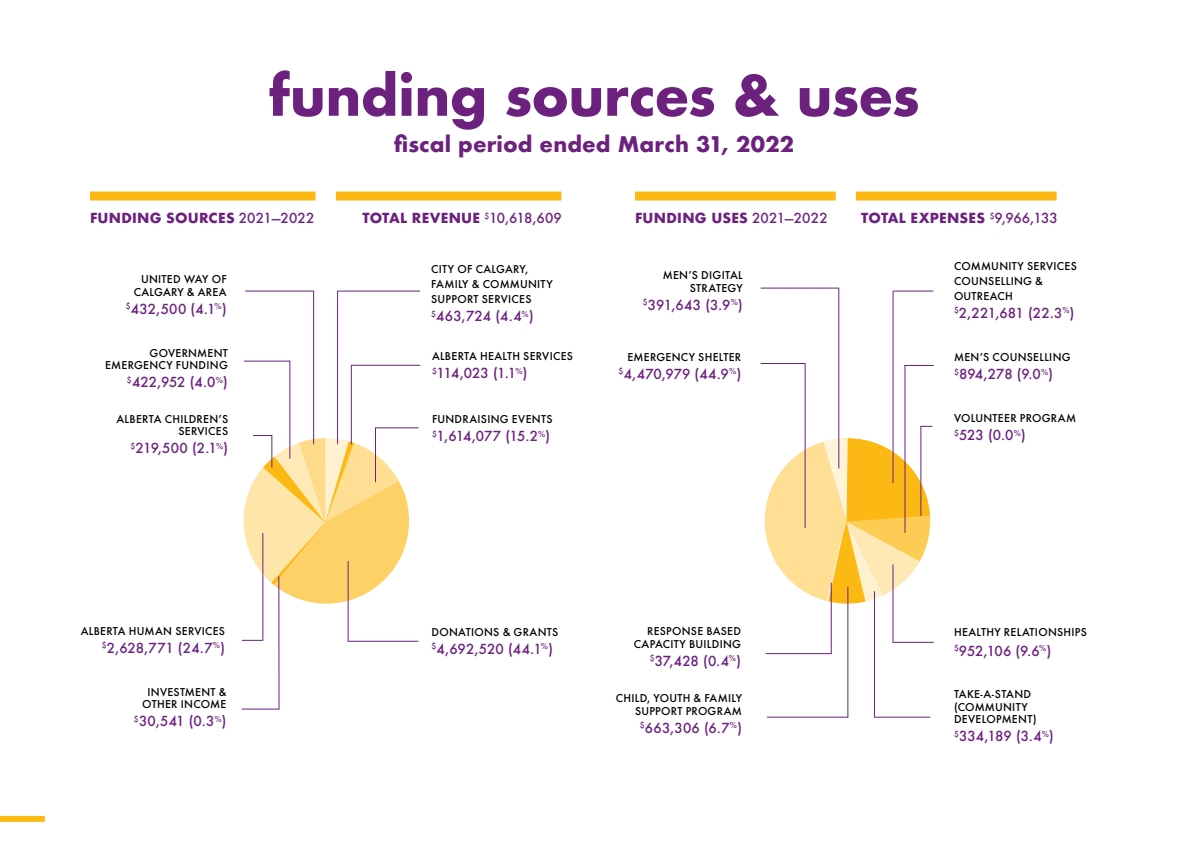
<style>
.page{position:relative;width:1188px;height:864px;background:#fff}
.page>*{position:absolute;margin:0;border:0;box-sizing:border-box;transform-origin:0 0}
.t1{font:700 54px "Futura";letter-spacing:-.01em;color:#6c217f}
.t2{font:700 21px "Futura";letter-spacing:.005em;color:#6c217f}
.t3{font:500 13.5px "Futura";color:#6c217f}
.t4{font:700 13.5px "Futura";letter-spacing:.015em;color:#6c217f}
.t5{font:500 10.5px/12.6px "Futura";letter-spacing:.025em;color:#000;text-align:right}
.s1{font-weight:500}
</style>
<div class="page">
<div style="left:0;top:816px;width:45px;height:6px;background:#fdb913"></div>
<svg style="left:765px;top:438px;width:165px;height:168px"></svg>
<div style="left:635px;top:192px;width:201px;height:9px;background:#fdb913"></div>
<div style="left:856px;top:192px;width:201px;height:9px;background:#fdb913"></div>
<div style="left:760px;top:434px;width:175px;height:174px;border:4px solid #fff;border-radius:50%"></div>
<hr style="left:893px;top:291px;width:1px;height:192px;background:#6c217f">
<hr style="left:838px;top:288px;width:1px;height:180px;background:#6c217f">
<hr style="left:805px;top:363px;width:1px;height:165px;background:#6c217f">
<hr style="left:831px;top:583px;width:1px;height:71px;background:#6c217f">
<hr style="left:848px;top:587px;width:1px;height:131px;background:#6c217f">
<hr style="left:905px;top:365px;width:1px;height:168px;background:#6c217f">
<hr style="left:893px;top:564px;width:1px;height:78px;background:#6c217f">
<hr style="left:874px;top:591px;width:1px;height:126px;background:#6c217f">
<hr style="left:921px;top:426px;width:1px;height:90px;background:#6c217f">
<hr style="left:894px;top:291px;width:39px;height:1px;background:#6c217f">
<hr style="left:761px;top:288px;width:77px;height:1px;background:#6c217f">
<hr style="left:761px;top:363px;width:44px;height:1px;background:#6c217f">
<svg style="left:906px;top:365px;width:28px;height:1px"></svg>
<hr style="left:893px;top:642px;width:41px;height:1px;background:#6c217f">
<hr style="left:766px;top:653px;width:66px;height:1px;background:#6c217f">
<hr style="left:767px;top:717px;width:81px;height:1px;background:#6c217f">
<hr style="left:874px;top:717px;width:56px;height:1px;background:#6c217f">
<div style="left:90px;top:192px;width:226px;height:9px;background:#fdb913"></div>
<div style="left:336px;top:192px;width:225px;height:9px;background:#fdb913"></div>
<hr style="left:375px;top:428px;width:1px;height:54px;background:#6c217f">
<hr style="left:351px;top:365px;width:1px;height:79px;background:#6c217f">
<hr style="left:337px;top:291px;width:1px;height:153px;background:#6c217f">
<hr style="left:313px;top:291px;width:1px;height:153px;background:#6c217f">
<hr style="left:290px;top:361px;width:1px;height:98px;background:#6c217f">
<hr style="left:375px;top:427px;width:43px;height:1px;background:#6c217f">
<hr style="left:351px;top:365px;width:69px;height:1px;background:#6c217f">
<hr style="left:338px;top:291px;width:82px;height:1px;background:#6c217f">
<hr style="left:245px;top:291px;width:69px;height:1px;background:#6c217f">
<hr style="left:244px;top:361px;width:46px;height:1px;background:#6c217f">
<svg style="left:243px;top:434px;width:166px;height:172px"></svg>
<hr style="left:348px;top:561px;width:1px;height:81px;background:#6c217f">
<hr style="left:278px;top:576px;width:1px;height:133px;background:#6c217f">
<hr style="left:262px;top:533px;width:1px;height:108px;background:#6c217f">
<hr style="left:272px;top:436px;width:1px;height:31px;background:#6c217f">
<hr style="left:348px;top:641px;width:70px;height:1px;background:#6c217f">
<svg style="left:242px;top:640px;width:20px;height:1px"></svg>
<hr style="left:242px;top:709px;width:37px;height:1px;background:#6c217f">
<h1 class="t1" style="left:269px;top:56px;width:652px">funding sources &amp; uses</h1>
<h2 class="t2" style="left:394px;top:129px;width:401px">fiscal period ended March 31, 2022</h2>
<p class="t4" style="left:90px;top:208px;width:226px">FUNDING SOURCES <span class="s1">2021—2022</span></p>
<p class="t4" style="left:362px;top:208px;width:201px">TOTAL REVENUE <sup>$</sup><span class="s1">10,618,609</span></p>
<p class="t5" style="left:134px;top:273px;width:94px">UNITED WAY OF<br>CALGARY &amp; AREA</p>
<p class="t3" style="left:126px;top:299px;width:102px"><sup>$</sup>432,500 (4.1<sup>%</sup>)</p>
<p class="t5" style="left:105px;top:346px;width:124px">GOVERNMENT<br>EMERGENCY FUNDING</p>
<p class="t3" style="left:127px;top:373px;width:102px"><sup>$</sup>422,952 (4.0<sup>%</sup>)</p>
<p class="t5" style="left:117px;top:412px;width:113px">ALBERTA CHILDREN’S<br>SERVICES</p>
<p class="t3" style="left:131px;top:439px;width:99px"><sup>$</sup>219,500 (2.1<sup>%</sup>)</p>
<p class="t5" style="left:431px;top:262px;width:123px;line-height:15px;text-align:left">CITY OF CALGARY,<br>FAMILY &amp; COMMUNITY<br>SUPPORT SERVICES</p>
<p class="t3" style="left:431px;top:307px;width:104px"><sup>$</sup>463,724 (4.4<sup>%</sup>)</p>
<p class="t5" style="left:432px;top:350px;width:142px">ALBERTA HEALTH SERVICES</p>
<p class="t3" style="left:432px;top:364px;width:97px"><sup>$</sup>114,023 (1.1<sup>%</sup>)</p>
<p class="t5" style="left:432px;top:413px;width:122px">FUNDRAISING EVENTS</p>
<p class="t3" style="left:432px;top:427px;width:120px"><sup>$</sup>1,614,077 (15.2<sup>%</sup>)</p>
<p class="t4" style="left:635px;top:208px;width:194px">FUNDING USES <span class="s1">2021—2022</span></p>
<p class="t4" style="left:861px;top:208px;width:198px">TOTAL EXPENSES <sup>$</sup><span class="s1">9,966,133</span></p>
<p class="t5" style="left:663px;top:269px;width:81px">MEN’S DIGITAL<br>STRATEGY</p>
<p class="t3" style="left:643px;top:295px;width:101px"><sup>$</sup>391,643 (3.9<sup>%</sup>)</p>
<p class="t5" style="left:627px;top:350px;width:115px">EMERGENCY SHELTER</p>
<p class="t3" style="left:619px;top:364px;width:124px"><sup>$</sup>4,470,979 (44.9<sup>%</sup>)</p>
<p class="t5" style="left:954px;top:258px;width:124px;line-height:15px;text-align:left">COMMUNITY SERVICES<br>COUNSELLING &amp;<br>OUTREACH</p>
<p class="t3" style="left:954px;top:303px;width:122px"><sup>$</sup>2,221,681 (22.3<sup>%</sup>)</p>
<p class="t5" style="left:954px;top:351px;width:118px">MEN’S COUNSELLING</p>
<p class="t3" style="left:954px;top:365px;width:101px"><sup>$</sup>894,278 (9.0<sup>%</sup>)</p>
<p class="t5" style="left:954px;top:412px;width:124px">VOLUNTEER PROGRAM</p>
<p class="t3" style="left:954px;top:426px;width:73px"><sup>$</sup>523 (0.0<sup>%</sup>)</p>
<p class="t5" style="left:81px;top:624px;width:146px">ALBERTA HUMAN SERVICES</p>
<p class="t3" style="left:102px;top:639px;width:124px"><sup>$</sup>2,628,771 (24.7<sup>%</sup>)</p>
<p class="t5" style="left:142px;top:685px;width:86px;text-align:center">INVESTMENT &amp;<br>OTHER INCOME</p>
<p class="t3" style="left:134px;top:712px;width:94px"><sup>$</sup>30,541 (0.3<sup>%</sup>)</p>
<p class="t5" style="left:432px;top:626px;width:128px">DONATIONS &amp; GRANTS</p>
<p class="t3" style="left:432px;top:640px;width:123px"><sup>$</sup>4,692,520 (44.1<sup>%</sup>)</p>
<p class="t5" style="left:634px;top:625px;width:109px">RESPONSE BASED<br>CAPACITY BUILDING</p>
<p class="t3" style="left:650px;top:651px;width:93px"><sup>$</sup>37,428 (0.4<sup>%</sup>)</p>
<p class="t5" style="left:616px;top:692px;width:128px">CHILD, YOUTH &amp; FAMILY<br>SUPPORT PROGRAM</p>
<p class="t3" style="left:640px;top:718px;width:104px"><sup>$</sup>663,306 (6.7<sup>%</sup>)</p>
<p class="t5" style="left:954px;top:626px;width:134px">HEALTHY RELATIONSHIPS</p>
<p class="t3" style="left:954px;top:642px;width:99px"><sup>$</sup>952,106 (9.6<sup>%</sup>)</p>
<p class="t5" style="left:954px;top:688px;width:84px;text-align:left">TAKE-A-STAND (COMMUNITY<br>DEVELOPMENT)</p>
<p class="t3" style="left:954px;top:727px;width:101px"><sup>$</sup>334,189 (3.4<sup>%</sup>)</p>
</div>
